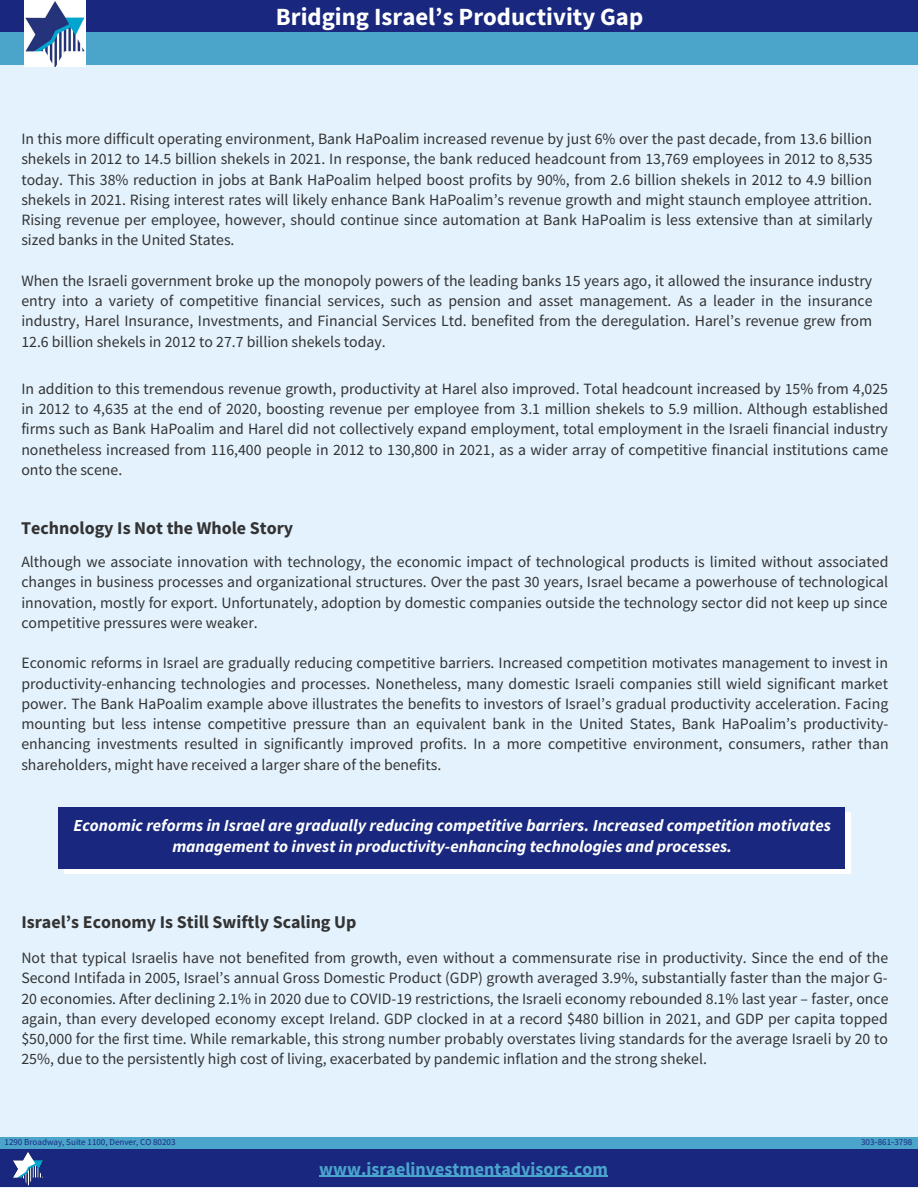
<style>
.page{position:relative;width:918px;height:1188px;background:#e3f2fd}
.page>*{position:absolute;margin:0;border:0;box-sizing:border-box;transform-origin:0 0}
.t1{font:700 24.75px "Source Sans Pro";color:#fff}
.t2{font:700 18px "Source Sans Pro";color:#333}
.t3{font:700 18px "Source Sans Pro";color:#4aa4cd}
.t4{font:italic 700 16.8px/20.2px "Source Sans Pro";color:#fff;text-align:center}
.t5{font:15.75px/20.2px "Source Sans Pro";color:#333;text-align:justify}
.t6{font:9px "Source Sans Pro";color:#19287e}
.s1{font-family:"DejaVu Sans"}
</style>
<div class="page">
<svg style="left:64px;top:812px;width:787px;height:62px;background:#dbddeb"></svg>
<div style="left:0;top:0;width:918px;height:33px;background:#19287e"></div>
<div style="left:0;top:33px;width:918px;height:32px;background:#4ba5cb"></div>
<img style="left:25px;top:0;width:61px;height:66px">
<div style="left:0;top:1137px;width:918px;height:27px;background:#4ba5cb"></div>
<div style="left:0;top:1150px;width:918px;height:37px;background:#19287e"></div>
<hr style="left:319px;top:1176px;width:289px;height:1px;background:#4aa4cd">
<img style="left:13px;top:1152px;width:30px;height:34px">
<div style="left:59px;top:807px;width:786px;height:61px;background:#19287e"></div>
<h1 class="t1" style="left:276px;top:0;width:369px">Bridging Israelʼs Productivity Gap</h1>
<p class="t5" style="left:21px;top:129px;width:853px">In this more difficult operating environment, Bank HaPoalim increased revenue by just 6% over the past decade, from 13.6 billion shekels in 2012 to 14.5 billion shekels in 2021. In response, the bank reduced headcount from 13,769 employees in 2012 to 8,535 today. This 38% reduction in jobs at Bank HaPoalim helped boost profits by 90%, from 2.6 billion shekels in 2012 to 4.9 billion shekels in 2021. Rising interest rates will likely enhance Bank HaPoalimʼs revenue growth and might staunch employee attrition.<br>Rising revenue per employee, however, should continue since automation at Bank HaPoalim is less extensive than at similarly sized banks in the United States.</p>
<p class="t5" style="left:21px;top:270px;width:853px">When the Israeli government broke up the monopoly powers of the leading banks 15 years ago, it allowed the insurance industry entry into a variety of competitive financial services, such as pension and asset management. As a leader in the insurance industry, Harel Insurance, Investments, and Financial Services Ltd. benefited from the deregulation. Harelʼs revenue grew from 12.6 billion shekels in 2012 to 27.7 billion shekels today.</p>
<p class="t5" style="left:21px;top:378px;width:869px">In addition to this tremendous revenue growth, productivity at Harel also improved. Total headcount increased by 15% from 4,025 in 2012 to 4,635 at the end of 2020, boosting revenue per employee from 3.1 million shekels to 5.9 million. Although established firms such as Bank HaPoalim and Harel did not collectively expand employment, total employment in the Israeli financial industry nonetheless increased from 116,400 people in 2012 to 130,800 in 2021, as a wider array of competitive financial institutions came onto the scene.</p>
<p class="t2" style="left:21px;top:516px;width:273px">Technology Is Not the Whole Story</p>
<p class="t5" style="left:21px;top:552px;width:869px">Although we associate innovation with technology, the economic impact of technological products is limited without associated changes in business processes and organizational structures. Over the past 30 years, Israel became a powerhouse of technological innovation, mostly for export. Unfortunately, adoption by domestic companies outside the technology sector did not keep up since competitive pressures were weaker.</p>
<p class="t5" style="left:21px;top:653px;width:869px">Economic reforms in Israel are gradually reducing competitive barriers. Increased competition motivates management to invest in productivity-enhancing technologies and processes. Nonetheless, many domestic Israeli companies still wield significant market power. The Bank HaPoalim example above illustrates the benefits to investors of Israelʼs gradual productivity acceleration. Facing mounting but less intense competitive pressure than an equivalent bank in the United States, Bank HaPoalimʼs productivity&shy;enhancing investments resulted in significantly improved profits. In a more competitive environment, consumers, rather than shareholders, might have received a larger share of the benefits.</p>
<p class="t4" style="left:74px;top:815px;width:759px">Economic reforms in Israel are gradually reducing competitive barriers. Increased competition motivates management to invest in productivity-enhancing technologies and processes.</p>
<p class="t2" style="left:21px;top:910px;width:337px">Israelʼs Economy Is Still Swiftly Scaling Up</p>
<p class="t5" style="left:21px;top:948px;width:869px">Not that typical Israelis have not benefited from growth, even without a commensurate rise in productivity. Since the end of the Second Intifada in 2005, Israelʼs annual Gross Domestic Product (GDP) growth averaged 3.9%, substantially faster than the major G-20 economies. After declining 2.1% in 2020 due to COVID-19 restrictions, the Israeli economy rebounded 8.1% last year – faster, once again, than every developed economy except Ireland. GDP clocked in at a record $480 billion in 2021, and GDP per capita topped $50,000 for the first time. While remarkable, this strong number probably overstates living standards for the average Israeli by 20 to 25%, due to the persistently high cost of living, exacerbated by pandemic inflation and the strong shekel.</p>
<p class="t6" style="left:5px;top:1137px;width:172px">1290 Broadway, Suite 1100, Denver, CO 80203</p>
<p class="t6" style="left:861px;top:1137px;width:53px">303<span class="s1">‐</span>861<span class="s1">‐</span>3798</p>
<p class="t3" style="left:319px;top:1156px;width:290px">www.israelinvestmentadvisors.com</p>
</div>
